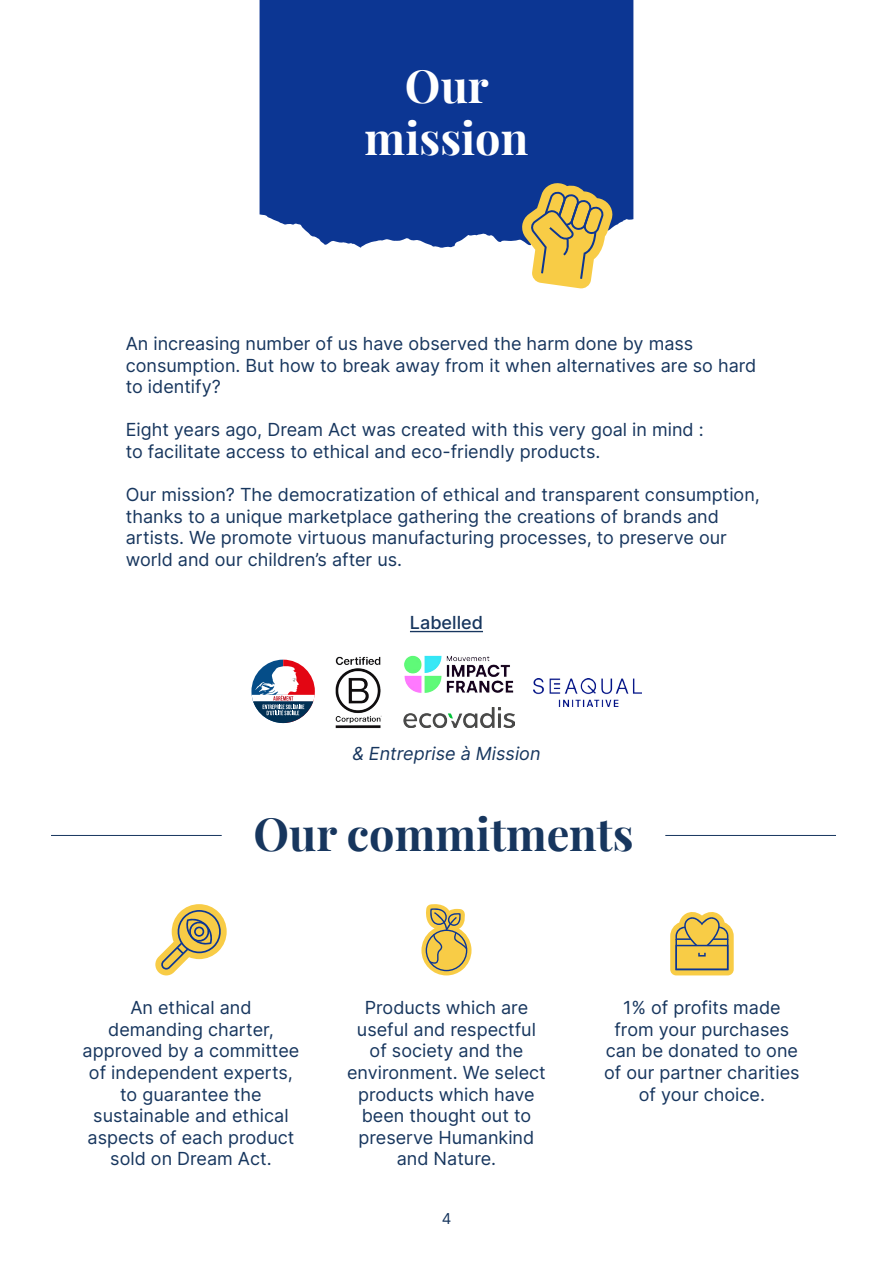
<style>
.page{position:relative;width:893px;height:1263px;background:#fff}
.page>*{position:absolute;margin:0;border:0;box-sizing:border-box;transform-origin:0 0}
.t1{font:700 45px "Playfair Display";color:#17365e}
.t2{font:700 45px/52.5px "Playfair Display";color:#fff;text-align:center}
.t3{font:18px/21.6px "Inter";color:#17365e;text-align:center}
.t4{font:15px "Inter";color:#17365e}
</style>
<div class="page">
<div style="left:260px;top:0;width:373px;height:248px;background:#0c3693"></div>
<svg style="left:522px;top:181px;width:92px;height:108px"></svg>
<svg style="left:155px;top:904px;width:72px;height:71px"></svg>
<svg style="left:421px;top:904px;width:50px;height:71px"></svg>
<svg style="left:670px;top:912px;width:64px;height:63px;background:#d9bd62"></svg>
<hr style="left:51px;top:835px;width:171px;height:1px;background:#17365e">
<hr style="left:665px;top:835px;width:171px;height:1px;background:#17365e">
<hr style="left:410px;top:631px;width:73px;height:1px;background:#17365e">
<svg style="left:251px;top:660px;width:64px;height:63px"></svg>
<img style="left:404px;top:655px;width:110px;height:38px">
<img style="left:403px;top:707px;width:111px;height:20px">
<img style="left:335px;top:656px;width:47px;height:73px">
<img style="left:533px;top:678px;width:108px;height:29px">
<h1 class="t2" style="left:365px;top:56px;width:165px">Our mission</h1>
<p class="t3" style="left:126px;top:332px;width:632px;text-align:left">An increasing number of us have observed the harm done by mass consumption. But how to break away from it when alternatives are so hard to identify?</p>
<p class="t3" style="left:126px;top:419px;width:580px;text-align:left">Eight years ago, Dream Act was created with this very goal in mind : to facilitate access to ethical and eco-friendly products.</p>
<p class="t3" style="left:126px;top:483px;width:636px;text-align:left">Our mission? The democratization of ethical and transparent consumption, thanks to a unique marketplace gathering the creations of brands and artists. We promote virtuous manufacturing processes, to preserve our world and our children’s after us.</p>
<p class="t3" style="left:410px;top:611px;width:75px">Labelled</p>
<p class="t3" style="left:352px;top:742px;width:190px">&amp; Entreprise à Mission</p>
<h1 class="t1" style="left:253px;top:798px;width:382px">Our commitments</h1>
<p class="t3" style="left:83px;top:996px;width:218px">An ethical and demanding charter, approved by a committee of independent experts, to guarantee the sustainable and ethical aspects of each product sold on Dream Act.</p>
<p class="t3" style="left:347px;top:996px;width:200px">Products which are useful and respectful of society and the environment. We select products which have been thought out to preserve Humankind and Nature.</p>
<p class="t3" style="left:604px;top:996px;width:197px">1% of profits made from your purchases can be donated to one of our partner charities of your choice.</p>
<p class="t4" style="left:442px;top:1207px;width:11px">4</p>
</div>
